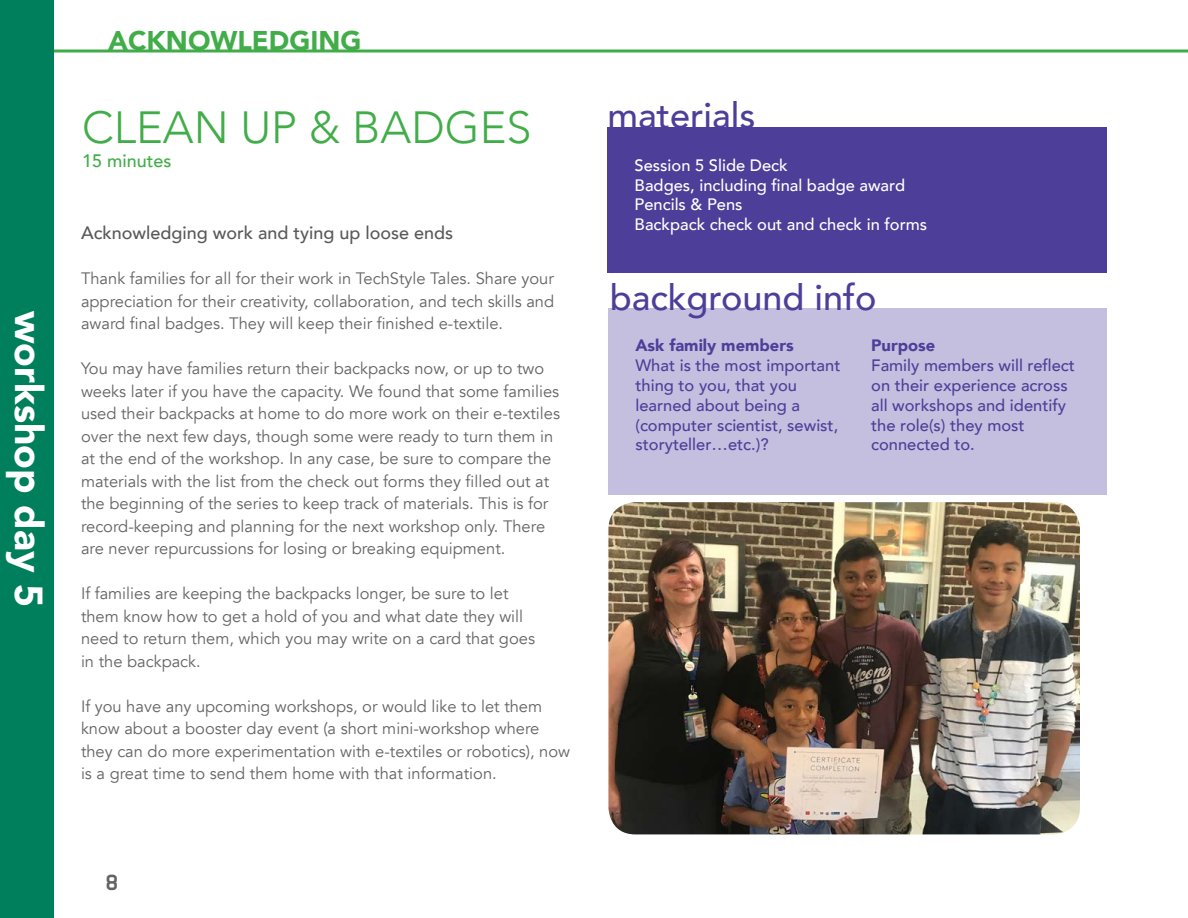
<style>
.page{position:relative;width:1188px;height:918px;background:#fff}
.page>*{position:absolute;margin:0;border:0;box-sizing:border-box;transform-origin:0 0}
.t1{font:300 45px "Avenir";color:#41ad49}
.t2{font:900 39px "Avenir";color:#fff}
.t3{font:500 36px "Avenir";color:#4d3f99}
.t4{font:900 27px "Avenir";color:#41ad49}
.t5{font:700 25.5px "Blender Pro";color:#636466}
.t6{font:500 18px "Avenir";color:#58595b}
.t7{font:500 18px "Avenir";color:#41ad49}
.t8{font:16.5px/22.5px "Avenir";color:#636466}
.t9{font:500 16.5px/19.8px "Avenir";color:#4d3f99}
.t10{font:500 16.5px/19.8px "Avenir";color:#fff}
.t11{font:900 16.5px "Avenir";color:#4d3f99}
</style>
<div class="page">
<div style="left:608px;top:127px;width:499px;height:145px;background:#4d3f99"></div>
<div style="left:608px;top:308px;width:499px;height:187px;background:#c4bfdf"></div>
<div style="left:0;top:0;width:54px;height:918px;background:#007f5c"></div>
<hr style="left:54px;top:50px;width:1134px;height:2px;background:#41ad49">
<img style="left:608px;top:502px;width:472px;height:332px">
<h2 class="t2" style="left:62px;top:311px;width:298px;rotate:90deg">workshop day 5</h2>
<h3 class="t4" style="left:108px;top:17px;width:255px">ACKNOWLEDGING</h3>
<h1 class="t1" style="left:82px;top:101px;width:451px">CLEAN UP &amp; BADGES</h1>
<p class="t7" style="left:82px;top:145px;width:91px">15 minutes</p>
<p class="t6" style="left:81px;top:218px;width:374px">Acknowledging work and tying up loose ends</p>
<p class="t8" style="left:81px;top:268px;width:475px;text-align:justify">Thank families for all for their work in TechStyle Tales. Share your appreciation for their creativity, collaboration, and tech skills and award final badges. They will keep their finished e-textile.</p>
<p class="t8" style="left:81px;top:358px;width:481px">You may have families return their backpacks now, or up to two weeks later if you have the capacity. We found that some families used their backpacks at home to do more work on their e-textiles over the next few days, though some were ready to turn them in at the end of the workshop. In any case, be sure to compare the materials with the list from the check out forms they filled out at the beginning of the series to keep track of materials. This is for record-keeping and planning for the next workshop only. There are never repurcussions for losing or breaking equipment.</p>
<p class="t8" style="left:81px;top:583px;width:456px">If families are keeping the backpacks longer, be sure to let them know how to get a hold of you and what date they will need to return them, which you may write on a card that goes in the backpack.</p>
<p class="t8" style="left:81px;top:695px;width:491px">If you have any upcoming workshops, or would like to let them know about a booster day event (a short mini-workshop where they can do more experimentation with e-textiles or robotics), now is a great time to send them home with that information.</p>
<h3 class="t5" style="left:106px;top:869px;width:15px">8</h3>
<h3 class="t3" style="left:608px;top:84px;width:149px">materials</h3>
<p class="t10" style="left:635px;top:154px;width:294px">Session 5 Slide Deck<br>Badges, including final badge award<br>Pencils &amp; Pens<br>Backpack check out and check in forms</p>
<h3 class="t3" style="left:610px;top:266px;width:268px">background info</h3>
<p class="t11" style="left:635px;top:331px;width:160px">Ask family members</p>
<p class="t9" style="left:635px;top:355px;width:207px">What is the most important thing to you, that you learned about being a (computer scientist, sewist, storyteller…etc.)?</p>
<p class="t11" style="left:871px;top:331px;width:66px">Purpose</p>
<p class="t9" style="left:871px;top:355px;width:205px">Family members will reflect on their experience across all workshops and identify the role(s) they most connected to.</p>
</div>
